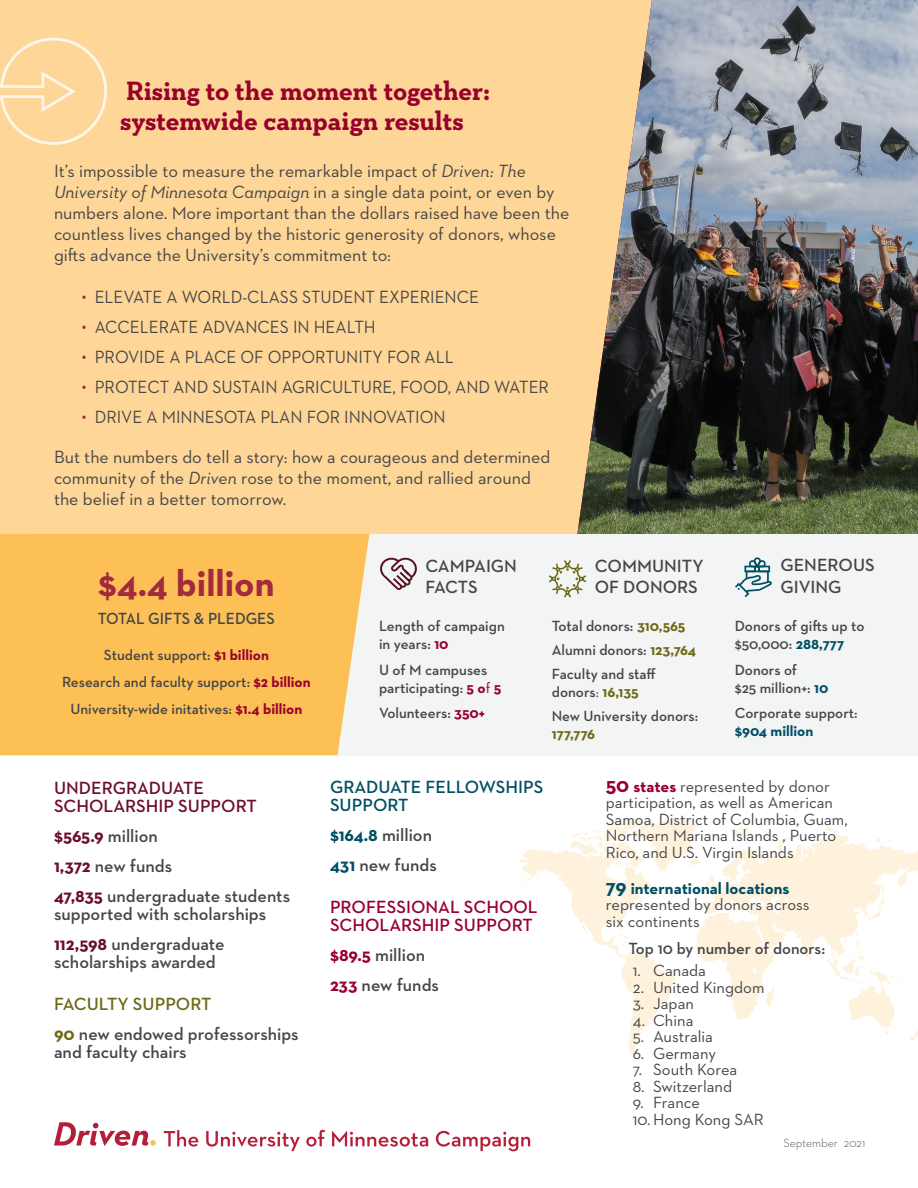
<style>
.page{position:relative;width:918px;height:1188px;background:#fff}
.page>*{position:absolute;margin:0;border:0;box-sizing:border-box;transform-origin:0 0}
.t1{font:700 37.5px "Neutraface 2 Text";color:#a32a3d}
.t2{font:700 27px "Neutraface Slab Text";color:#98012d}
.t3{font:18px/21px "Neutraface 2 Text";color:#454647}
.t4{font:600 18px/18px "Neutraface 2 Text";color:#454647}
.t5{font:18px "Neutraface 2 Text";color:#454647;scale:.95 1}
.t6{font:600 18px/18px "Neutraface 2 Text";color:#98012d}
.t7{font:600 18px/18px "Neutraface 2 Text";color:#6b0e2e}
.t8{font:600 18px "Neutraface 2 Text";color:#004f64}
.t9{font:600 18px "Neutraface 2 Text";color:#6c6a17}
.t10{font:16.5px/16.5px "Neutraface 2 Text";color:#454647}
.t11{font:700 16.5px "Neutraface 2 Text";color:#004f64}
.t12{font:600 16.5px "Neutraface 2 Text";color:#454647}
.t13{font:600 16.5px "Neutraface 2 Text";color:#454647;scale:.95 1}
.t14{font:600 15px/18px "Neutraface 2 Text";color:#454647}
.t15{font:600 15px/18px "Neutra Text";color:#454647}
.t16{font:700 15px "Neutraface 2 Text";color:#004f64}
.t17{font:300 12px "Neutraface 2 Text";color:#454647}
.s1{font-style:italic}
.s2{color:#a32a3d}
.s3{font-weight:700;color:#98012d}
.s4{font-weight:400;color:#98012d}
.s5{font-weight:700;color:#6c6a17}
.s6{font-weight:400}
.s7{font-weight:700;color:#004f64}
.s8{font-weight:700;color:#6b0e2e}
.s9{font-weight:700;font-size:21px;color:#98012d}
.s10{font-size:21px}
</style>
<div class="page">
<div style="left:0;top:0;width:918px;height:551px;background:#fed697"></div>
<svg style="left:54px;top:1122px;width:102px;height:24px"></svg>
<svg style="left:164px;top:1130px;width:34px;height:17px"></svg>
<svg style="left:206px;top:1131px;width:94px;height:20px"></svg>
<svg style="left:306px;top:1130px;width:19px;height:17px"></svg>
<svg style="left:332px;top:1131px;width:96px;height:16px"></svg>
<svg style="left:436px;top:1131px;width:94px;height:20px"></svg>
<svg style="left:0;top:37px;width:107px;height:108px"></svg>
<svg style="left:515px;top:818px;width:403px;height:238px"></svg>
<img style="left:577px;top:0;width:341px;height:534px">
<div style="left:335px;top:534px;width:583px;height:221px;background:#f3f4f4"></div>
<svg style="left:380px;top:558px;width:37px;height:32px"></svg>
<svg style="left:549px;top:560px;width:37px;height:38px"></svg>
<svg style="left:735px;top:557px;width:37px;height:40px"></svg>
<div style="left:0;top:534px;width:369px;height:221px;background:#fdc056"></div>
<p class="t2" style="left:126px;top:73px;width:365px">Rising to the moment together:</p>
<p class="t2" style="left:120px;top:103px;width:345px">systemwide campaign results</p>
<p class="t3" style="left:54px;top:160px;width:517px">It’s impossible to measure the remarkable impact of <span class="s1">Driven: The University of Minnesota Campaign</span> in a single data point, or even by numbers alone. More important than the dollars raised have been the countless lives changed by the historic generosity of donors, whose gifts advance the University’s commitment to:</p>
<p class="t5" style="left:82px;top:286px;width:420px"><span class="s2">•</span> ELEVATE A WORLD-CLASS STUDENT EXPERIENCE</p>
<p class="t5" style="left:82px;top:316px;width:311px"><span class="s2">•</span> ACCELERATE ADVANCES IN HEALTH</p>
<p class="t5" style="left:82px;top:346px;width:393px"><span class="s2">•</span> PROVIDE A PLACE OF OPPORTUNITY FOR ALL</p>
<p class="t5" style="left:82px;top:376px;width:493px"><span class="s2">•</span> PROTECT AND SUSTAIN AGRICULTURE, FOOD, AND WATER</p>
<p class="t5" style="left:82px;top:406px;width:384px"><span class="s2">•</span> DRIVE A MINNESOTA PLAN FOR INNOVATION</p>
<p class="t3" style="left:54px;top:446px;width:498px">But the numbers do tell a story: how a courageous and determined community of the <span class="s1">Driven</span> rose to the moment, and rallied around</p>
<p class="t3" style="left:54px;top:488px;width:234px">the belief in a better tomorrow.</p>
<p class="t1" style="left:98px;top:559px;width:178px">$4.4 billion</p>
<p class="t13" style="left:98px;top:608px;width:188px">TOTAL GIFTS &amp; PLEDGES</p>
<p class="t14" style="left:104px;top:646px;width:167px">Student support: <span class="s3">$1 billion</span></p>
<p class="t14" style="left:62px;top:673px;width:250px">Research and faculty support: <span class="s3">$2 billion</span></p>
<p class="t14" style="left:70px;top:700px;width:234px">University-wide initatives: <span class="s3">$1.4 billion</span></p>
<p class="t4" style="left:425px;top:556px;width:93px">CAMPAIGN</p>
<p class="t4" style="left:425px;top:578px;width:54px">FACTS</p>
<p class="t14" style="left:379px;top:617px;width:127px">Length of campaign</p>
<p class="t14" style="left:379px;top:635px;width:71px">in years: <span class="s3">10</span></p>
<p class="t14" style="left:379px;top:660px;width:110px">U of M campuses</p>
<p class="t14" style="left:379px;top:678px;width:124px">participating: <span class="s3">5 o</span><span class="s4">f</span> <span class="s3">5</span></p>
<p class="t14" style="left:379px;top:704px;width:108px">Volunteers: <span class="s3">350+</span></p>
<p class="t4" style="left:595px;top:556px;width:110px">COMMUNITY</p>
<p class="t4" style="left:595px;top:578px;width:105px">OF DONORS</p>
<p class="t15" style="left:552px;top:617px;width:135px">Total donors: <span class="s5">310,565</span></p>
<p class="t15" style="left:552px;top:641px;width:146px">Alumni donors: <span class="s5">123,764</span></p>
<p class="t15" style="left:552px;top:665px;width:106px">Faculty and staff</p>
<p class="t15" style="left:552px;top:683px;width:89px">donors<span class="s6">:</span> <span class="s5">16,135</span></p>
<p class="t15" style="left:552px;top:707px;width:148px">New University donors:<br><span class="s5">177,776</span></p>
<p class="t4" style="left:780px;top:556px;width:96px">GENEROUS</p>
<p class="t4" style="left:780px;top:577px;width:63px">GIVING</p>
<p class="t14" style="left:735px;top:617px;width:131px">Donors of gifts up to $50,000: <span class="s7">288,777</span></p>
<p class="t14" style="left:735px;top:660px;width:64px">Donors of</p>
<p class="t14" style="left:735px;top:678px;width:95px">$25 million+: <span class="s7">10</span></p>
<p class="t14" style="left:735px;top:704px;width:124px">Corporate support:</p>
<p class="t16" style="left:735px;top:722px;width:80px">$904 million</p>
<p class="t7" style="left:54px;top:779px;width:204px">UNDERGRADUATE<br>SCHOLARSHIP SUPPORT</p>
<p class="t4" style="left:54px;top:827px;width:105px"><span class="s8">$565.9</span> million</p>
<p class="t4" style="left:54px;top:857px;width:120px"><span class="s8">1,372</span> new funds</p>
<p class="t4" style="left:54px;top:887px;width:238px"><span class="s8">47,835</span> undergraduate students supported with scholarships</p>
<p class="t4" style="left:54px;top:935px;width:172px"><span class="s8">112,598</span> undergraduate</p>
<p class="t4" style="left:54px;top:953px;width:163px">scholarships awarded</p>
<p class="t9" style="left:54px;top:992px;width:159px">FACULTY SUPPORT</p>
<p class="t4" style="left:54px;top:1025px;width:246px"><span class="s5">90</span> new endowed professorships and faculty chairs</p>
<p class="t8" style="left:330px;top:776px;width:215px">GRADUATE FELLOWSHIPS</p>
<p class="t8" style="left:330px;top:794px;width:80px">SUPPORT</p>
<p class="t4" style="left:330px;top:826px;width:104px"><span class="s7">$164.8</span> million</p>
<p class="t4" style="left:330px;top:856px;width:108px"><span class="s7">431</span> new funds</p>
<p class="t6" style="left:330px;top:898px;width:209px">PROFESSIONAL SCHOOL<br>SCHOLARSHIP SUPPORT</p>
<p class="t4" style="left:330px;top:946px;width:97px"><span class="s3">$89.5</span> million</p>
<p class="t4" style="left:330px;top:976px;width:111px"><span class="s3">233</span> new funds</p>
<p class="t10" style="left:606px;top:778px;width:226px"><span class="s9">50</span> <span class="s3">states</span> represented by donor</p>
<p class="t10" style="left:606px;top:794px;width:243px">participation, as well as American<br>Samoa, District of Columbia, Guam,</p>
<p class="t10" style="left:606px;top:827px;width:232px">Northern Mariana Islands , Puerto<br>Rico, and U.S. Virgin Islands</p>
<p class="t11" style="left:606px;top:878px;width:185px"><span class="s10">79</span> international locations</p>
<p class="t10" style="left:606px;top:896px;width:205px">represented by donors across</p>
<p class="t10" style="left:606px;top:913px;width:96px">six continents</p>
<p class="t12" style="left:629px;top:938px;width:198px">Top 10 by number of donors:</p>
<p class="t10" style="left:633px;top:962px;width:75px">1. Canada</p>
<p class="t10" style="left:633px;top:979px;width:133px">2. United Kingdom</p>
<p class="t10" style="left:633px;top:995px;width:63px">3. Japan</p>
<p class="t10" style="left:633px;top:1012px;width:62px">4. China</p>
<p class="t10" style="left:633px;top:1028px;width:82px">5. Australia</p>
<p class="t10" style="left:633px;top:1045px;width:85px">6. Germany</p>
<p class="t10" style="left:633px;top:1061px;width:106px">7. South Korea</p>
<p class="t10" style="left:633px;top:1078px;width:101px">8. Switzerland</p>
<p class="t10" style="left:633px;top:1094px;width:69px">9. France</p>
<p class="t10" style="left:633px;top:1111px;width:133px">10. Hong Kong SAR</p>
<p class="t17" style="left:783px;top:1135px;width:83px">September 2021</p>
</div>
